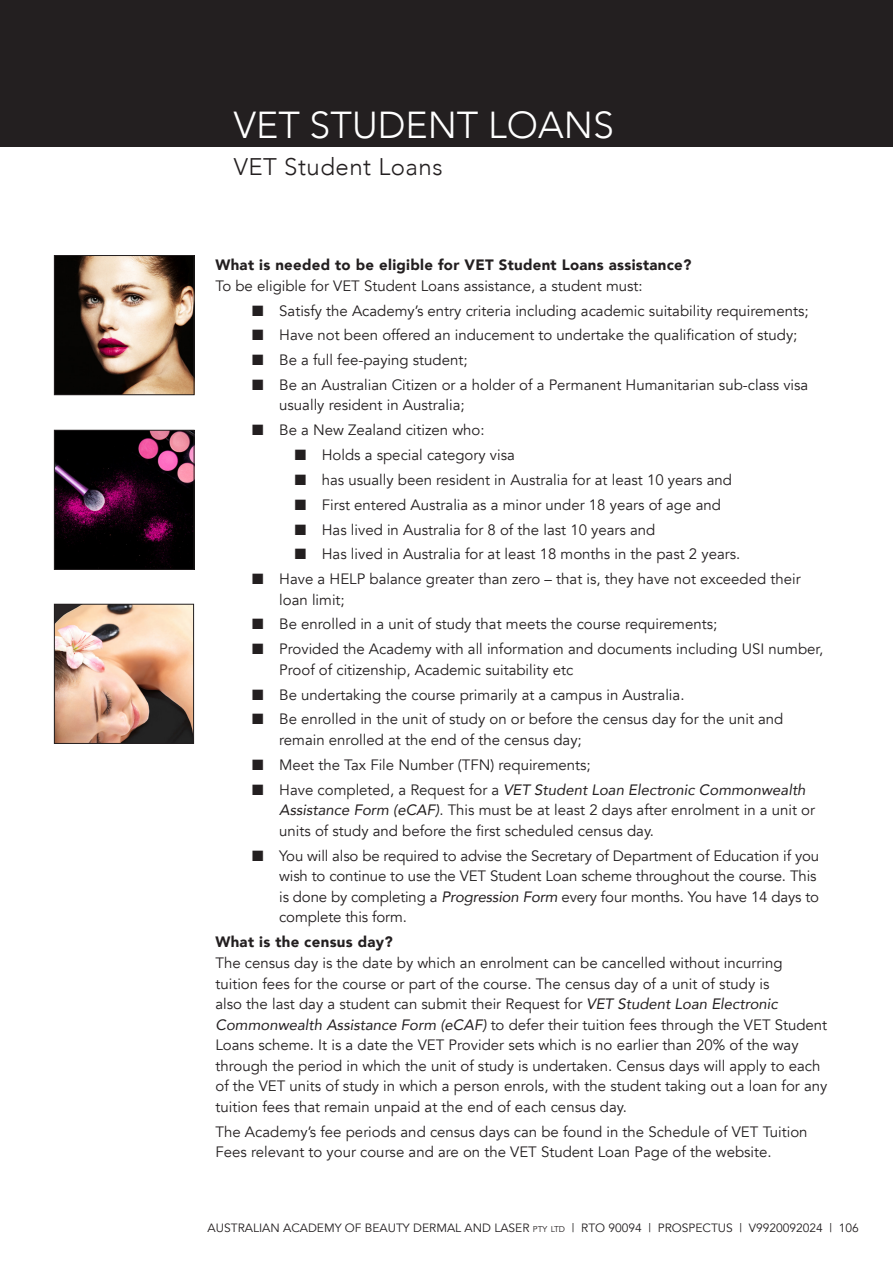
<style>
.page{position:relative;width:893px;height:1263px;background:#fff}
.page>*{position:absolute;margin:0;border:0;box-sizing:border-box;transform-origin:0 0}
.Heading_Top_of_Page{font:300 37.5px "Avenir";color:#fff}
.subheading_top_of_page{font:300 24px "Avenir";letter-spacing:.02em;color:#231f20}
.t1{font:15px/20.5px "Avenir";color:#231f20}
.Body_Bold{font:900 15px "Avenir";letter-spacing:.02em;color:#231f20}
.t2{font:12px "Avenir";color:#231f20}
.s1{font-style:italic}
.s2{font-size:8.4px}
</style>
<div class="page">
<div style="left:0;top:0;width:893px;height:146px;background:#231f20"></div>
<img style="left:56px;top:432px;width:136px;height:136px">
<div style="left:54px;top:430px;width:140px;height:140px;border:1px solid #231f20"></div>
<img style="left:56px;top:257px;width:136px;height:136px">
<div style="left:54px;top:255px;width:140px;height:140px;border:1px solid #231f20"></div>
<img style="left:56px;top:606px;width:136px;height:136px">
<div style="left:54px;top:604px;width:140px;height:140px;border:1px solid #231f20"></div>
<p class="Heading_Top_of_Page" style="left:234px;top:103px;width:381px">VET STUDENT LOANS</p>
<p class="subheading_top_of_page" style="left:234px;top:153px;width:210px">VET Student Loans</p>
<p class="Body_Bold" style="left:215px;top:252px;width:478px">What is needed to be eligible for VET Student Loans assistance?</p>
<p class="t1" style="left:215px;top:276px;width:429px">To be eligible for VET Student Loans assistance, a student must:</p>
<p class="t1" style="left:252px;top:300px;width:558px">■ Satisfy the Academy’s entry criteria including academic suitability requirements;</p>
<p class="t1" style="left:252px;top:325px;width:547px">■ Have not been offered an inducement to undertake the qualification of study;</p>
<p class="t1" style="left:252px;top:350px;width:217px">■ Be a full fee-paying student;</p>
<p class="t1" style="left:279px;top:375px;width:531px;text-indent:-27px">■ Be an Australian Citizen or a holder of a Permanent Humanitarian sub-class visa usually resident in Australia;</p>
<p class="t1" style="left:252px;top:420px;width:234px">■ Be a New Zealand citizen who:</p>
<p class="t1" style="left:295px;top:445px;width:222px">■ Holds a special category visa</p>
<p class="t1" style="left:295px;top:470px;width:439px">■ has usually been resident in Australia for at least 10 years and</p>
<p class="t1" style="left:295px;top:494px;width:428px">■ First entered Australia as a minor under 18 years of age and</p>
<p class="t1" style="left:295px;top:519px;width:362px">■ Has lived in Australia for 8 of the last 10 years and</p>
<p class="t1" style="left:295px;top:544px;width:447px">■ Has lived in Australia for at least 18 months in the past 2 years.</p>
<p class="t1" style="left:279px;top:569px;width:523px;text-indent:-27px">■ Have a HELP balance greater than zero – that is, they have not exceeded their loan limit;</p>
<p class="t1" style="left:252px;top:614px;width:467px">■ Be enrolled in a unit of study that meets the course requirements;</p>
<p class="t1" style="left:279px;top:639px;width:545px;text-indent:-27px">■ Provided the Academy with all information and documents including USI number,<br>Proof of citizenship, Academic suitability etc</p>
<p class="t1" style="left:252px;top:684px;width:434px">■ Be undertaking the course primarily at a campus in Australia.</p>
<p class="t1" style="left:279px;top:709px;width:506px;text-indent:-27px">■ Be enrolled in the unit of study on or before the census day for the unit and remain enrolled at the end of the census day;</p>
<p class="t1" style="left:252px;top:755px;width:340px">■ Meet the Tax File Number (TFN) requirements;</p>
<p class="t1" style="left:279px;top:779px;width:537px;text-indent:-27px">■ Have completed, a Request for a <span class="s1">VET Student Loan Electronic Commonwealth<br>Assistance Form (eCAF)</span>. This must be at least 2 days after enrolment in a unit or units of study and before the first scheduled census day.</p>
<p class="t1" style="left:279px;top:845px;width:541px;text-indent:-27px">■ You will also be required to advise the Secretary of Department of Education if you wish to continue to use the VET Student Loan scheme throughout the course. This is done by completing a <span class="s1">Progression Form</span> every four months. You have 14 days to complete this form.</p>
<p class="Body_Bold" style="left:215px;top:929px;width:179px">What is the census day?</p>
<p class="t1" style="left:215px;top:953px;width:613px">The census day is the date by which an enrolment can be cancelled without incurring tuition fees for the course or part of the course. The census day of a unit of study is<br>also the last day a student can submit their Request for <span class="s1">VET Student Loan Electronic Commonwealth Assistance Form (eCAF)</span> to defer their tuition fees through the VET Student Loans scheme. It is a date the VET Provider sets which is no earlier than 20% of the way through the period in which the unit of study is undertaken. Census days will apply to each of the VET units of study in which a person enrols, with the student taking out a loan for any tuition fees that remain unpaid at the end of each census day.</p>
<p class="t1" style="left:215px;top:1121px;width:594px">The Academy’s fee periods and census days can be found in the Schedule of VET Tuition<br>Fees relevant to your course and are on the VET Student Loan Page of the website.</p>
<p class="t2" style="left:208px;top:1221px;width:653px">AUSTRALIAN ACADEMY OF BEAUTY DERMAL AND LASER <span class="s2">pty ltd</span> | RTO 90094 | PROSPECTUS | V9920092024 | 106</p>
</div>
